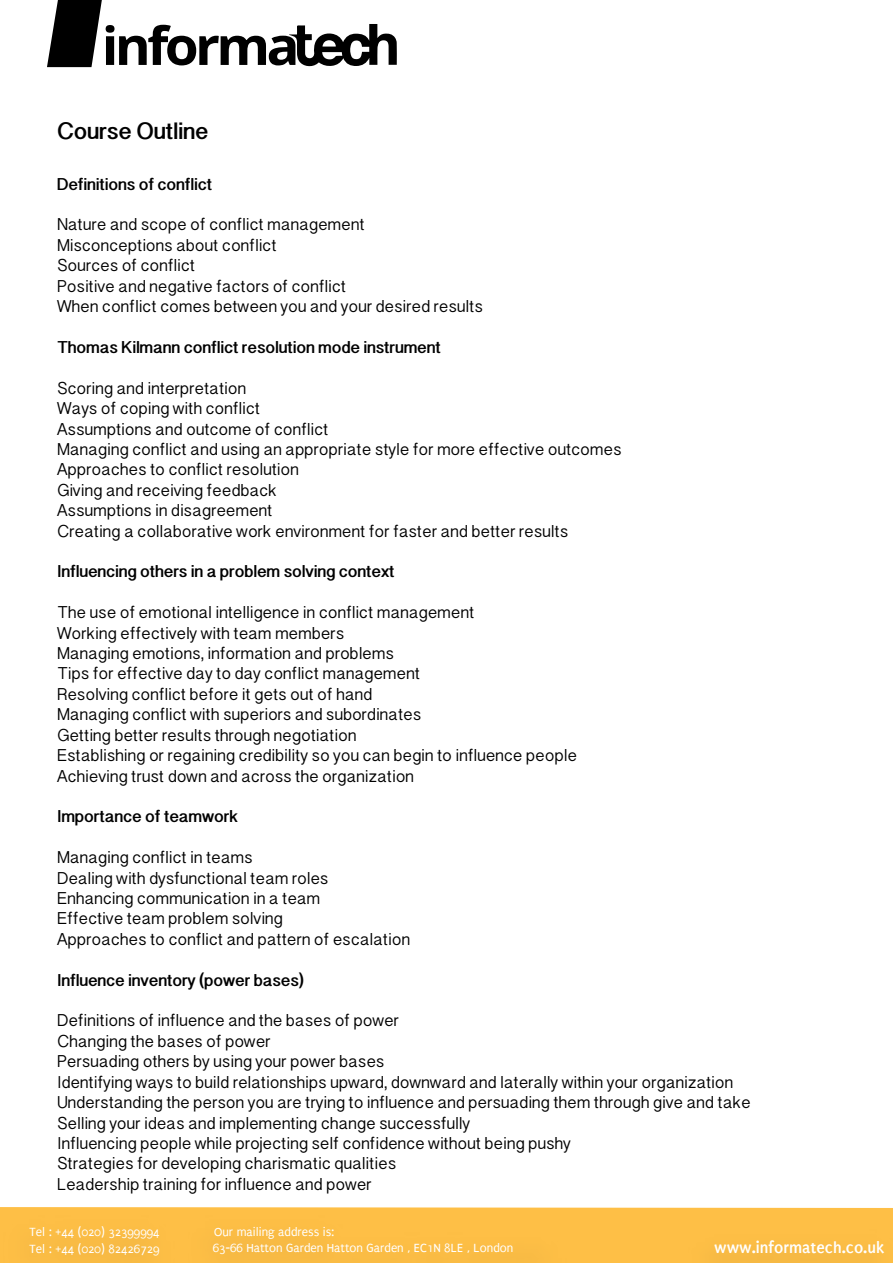
<style>
.page{position:relative;width:893px;height:1263px;background:#fff}
.page>*{position:absolute;margin:0;border:0;box-sizing:border-box;transform-origin:0 0}
.t1{font:700 23.55px "Devanagari Sangam MN";color:#000}
.t2{font:16.95px/20.4px "Devanagari Sangam MN";color:#000}
.t3{font:700 16.95px "Devanagari Sangam MN";color:#000}
.t4{font:700 16.95px "Puritan";color:#fff}
.t5{font:12.75px/17px "Puritan";color:#fff}
</style>
<div class="page">
<div style="left:601px;top:1207px;width:292px;height:56px;background:#febf46"></div>
<div style="left:0;top:1207px;width:179px;height:56px;background:#fcbe45"></div>
<div style="left:179px;top:1207px;width:422px;height:56px;background:#fdbe45"></div>
<div style="left:679px;top:1220px;width:214px;height:43px;background:#fdbe45"></div>
<svg style="left:47px;top:0;width:350px;height:68px"></svg>
<h1 class="t1" style="left:57px;top:117px;width:153px">Course Outline</h1>
<p class="t3" style="left:57px;top:174px;width:157px">Definitions of conflict</p>
<p class="t2" style="left:57px;top:214px;width:427px">Nature and scope of conflict management Misconceptions about conflict<br>Sources of conflict<br>Positive and negative factors of conflict<br>When conflict comes between you and your desired results</p>
<p class="t3" style="left:57px;top:337px;width:385px">Thomas Kilmann conflict resolution mode instrument</p>
<p class="t2" style="left:57px;top:378px;width:566px">Scoring and interpretation<br>Ways of coping with conflict<br>Assumptions and outcome of conflict<br>Managing conflict and using an appropriate style for more effective outcomes Approaches to conflict resolution<br>Giving and receiving feedback<br>Assumptions in disagreement<br>Creating a collaborative work environment for faster and better results</p>
<p class="t3" style="left:57px;top:562px;width:339px">Influencing others in a problem solving context</p>
<p class="t2" style="left:57px;top:602px;width:521px">The use of emotional intelligence in conflict management<br>Working effectively with team members<br>Managing emotions, information and problems<br>Tips for effective day to day conflict management<br>Resolving conflict before it gets out of hand<br>Managing conflict with superiors and subordinates<br>Getting better results through negotiation<br>Establishing or regaining credibility so you can begin to influence people Achieving trust down and across the organization</p>
<p class="t3" style="left:57px;top:806px;width:183px">Importance of teamwork</p>
<p class="t2" style="left:57px;top:847px;width:355px">Managing conflict in teams<br>Dealing with dysfunctional team roles<br>Enhancing communication in a team<br>Effective team problem solving<br>Approaches to conflict and pattern of escalation</p>
<p class="t3" style="left:57px;top:970px;width:248px">Influence inventory (power bases)</p>
<p class="t2" style="left:57px;top:1010px;width:695px">Definitions of influence and the bases of power<br>Changing the bases of power<br>Persuading others by using your power bases<br>Identifying ways to build relationships upward, downward and laterally within your organization Understanding the person you are trying to influence and persuading them through give and take Selling your ideas and implementing change successfully<br>Influencing people while projecting self confidence without being pushy<br>Strategies for developing charismatic qualities<br>Leadership training for influence and power</p>
<p class="t5" style="left:29px;top:1223px;width:132px">Tel : +44 (020) 32399994<br>Tel : +44 (020) 82426729</p>
<p class="t5" style="left:213px;top:1223px;width:302px;line-height:16.5px">Our mailing address is:<br>63-66 Hatton Garden Hatton Garden , EC1N 8LE , London</p>
<p class="t4" style="left:714px;top:1238px;width:171px">www.informatech.co.uk</p>
</div>
